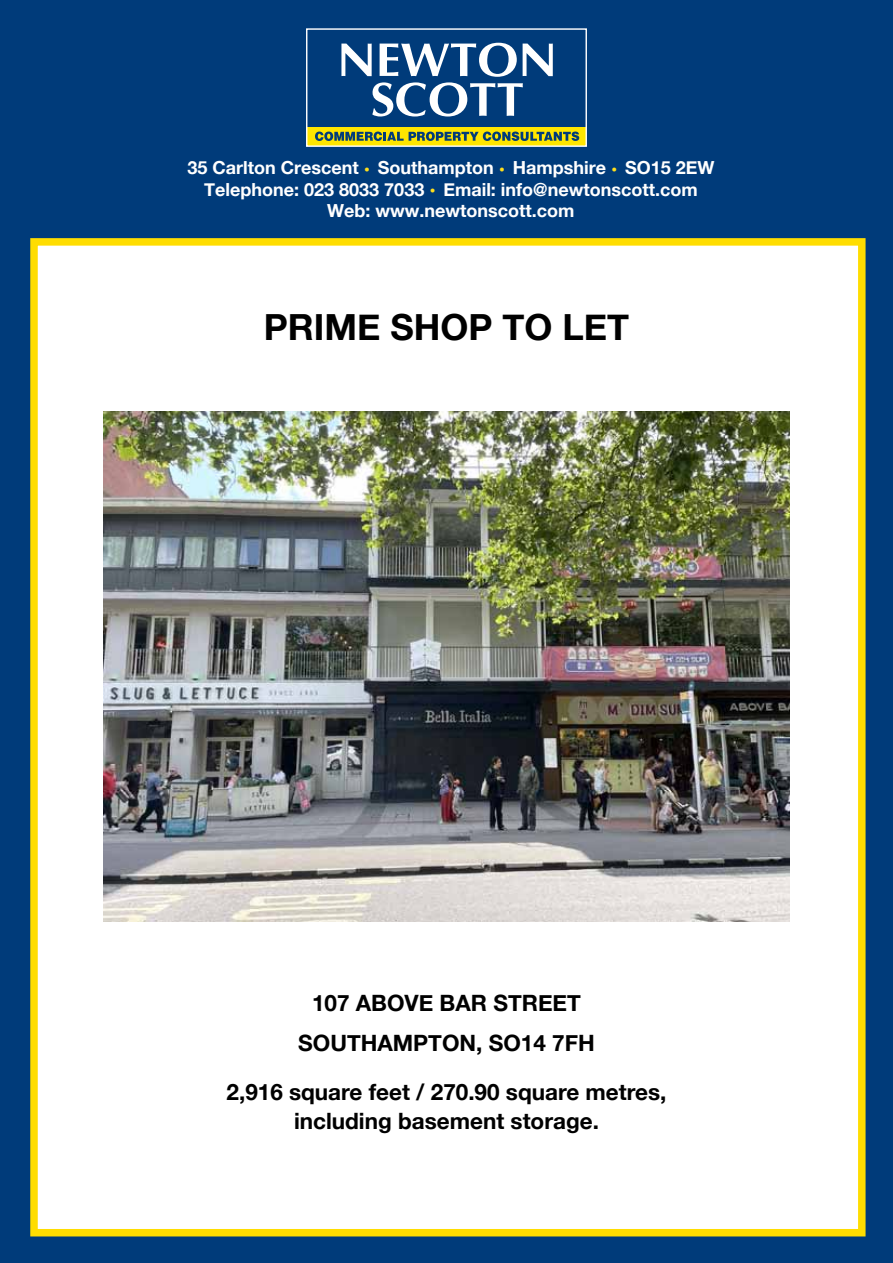
<style>
.page{position:relative;width:893px;height:1263px;background:#003b7a}
.page>*{position:absolute;margin:0;border:0;box-sizing:border-box;transform-origin:0 0}
.t1{font:700 36px "Helvetica Neue";color:#000}
.t2{font:700 22.5px/40.5px "Helvetica Neue";color:#000;text-align:center}
.t3{font:700 18px/21.6px "Helvetica Neue";color:#fff;text-align:center}
.s1{color:#ffdf1c}
</style>
<div class="page">
<div style="left:30px;top:238px;width:835px;height:998px;background:#fff;border:8px solid #fd0"></div>
<div style="left:307px;top:127px;width:279px;height:18px;background:#ffe600"></div>
<svg style="left:315px;top:132px;width:264px;height:9px"></svg>
<svg style="left:341px;top:43px;width:212px;height:74px"></svg>
<div style="left:306px;top:28px;width:281px;height:119px;border:1px solid #fff"></div>
<img style="left:103px;top:411px;width:687px;height:511px">
<p class="t3" style="left:187px;top:157px;width:529px">35 Carlton Crescent <span class="s1">•</span> Southampton <span class="s1">•</span> Hampshire <span class="s1">•</span> SO15 2EW<br>Telephone: 023 8033 7033 <span class="s1">•</span> Email: info@newtonscott.com<br>Web: www.newtonscott.com</p>
<h1 class="t1" style="left:264px;top:298px;width:367px">PRIME SHOP TO LET</h1>
<p class="t2" style="left:298px;top:983px;width:298px">107 ABOVE BAR STREET<br>SOUTHAMPTON, SO14 7FH</p>
<p class="t2" style="left:227px;top:1079px;width:441px;line-height:28.5px">2,916 square feet / 270.90 square metres, including basement storage.</p>
</div>
